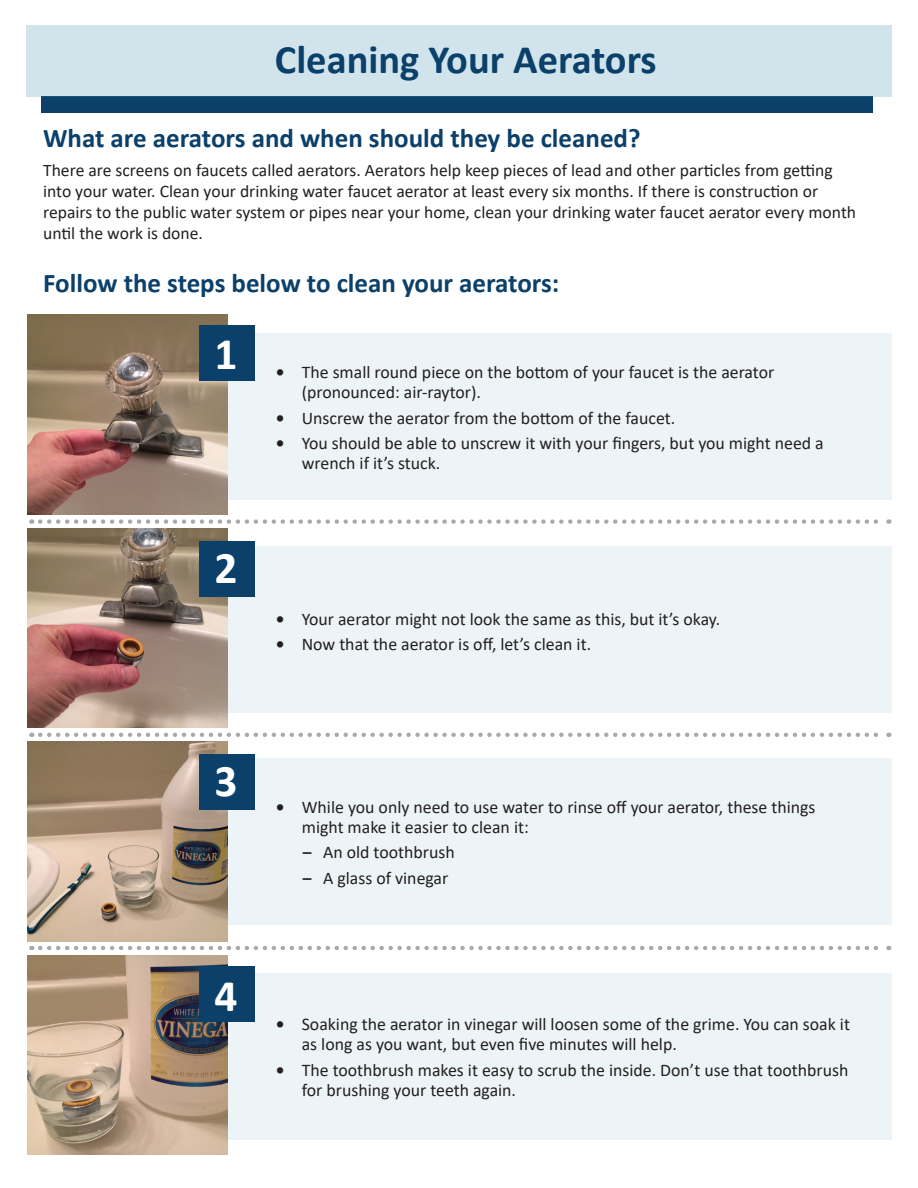
<style>
.page{position:relative;width:918px;height:1188px;background:#fff}
.page>*{position:absolute;margin:0;border:0;box-sizing:border-box;transform-origin:0 0}
.t1{font:700 45.45px "Calibri";color:#fff}
.t2{font:700 40.5px "Calibri";color:#0b406a}
.t3{font:700 27px "Calibri";color:#0b406a}
.t4{font:17.85px/20.2px "Calibri";color:#231f20}
.Paragraph_Style_3{font:17.7px/21px "Calibri";color:#231f20}
.s1{font-weight:700;font-size:17.7px}
</style>
<div class="page">
<div style="left:41px;top:96px;width:832px;height:16px;background:#0b406a"></div>
<div style="left:26px;top:25px;width:866px;height:71px;background:#d1e4eb"></div>
<div style="left:207px;top:333px;width:685px;height:167px;background:#ecf4f7"></div>
<div style="left:207px;top:546px;width:685px;height:166px;background:#ecf4f7"></div>
<div style="left:207px;top:758px;width:685px;height:167px;background:#ecf4f7"></div>
<div style="left:207px;top:973px;width:685px;height:167px;background:#ecf4f7"></div>
<img style="left:27px;top:315px;width:200px;height:199px">
<img style="left:27px;top:742px;width:200px;height:199px">
<img style="left:27px;top:528px;width:200px;height:200px">
<img style="left:27px;top:955px;width:200px;height:200px">
<div style="left:199px;top:326px;width:55px;height:55px;background:#0b406a"></div>
<div style="left:199px;top:542px;width:55px;height:55px;background:#0b406a"></div>
<div style="left:199px;top:754px;width:55px;height:55px;background:#0b406a"></div>
<div style="left:199px;top:966px;width:55px;height:55px;background:#0b406a"></div>
<svg style="left:40px;top:519px;width:849px;height:5px"></svg>
<svg style="left:40px;top:733px;width:849px;height:4px"></svg>
<svg style="left:40px;top:946px;width:849px;height:4px"></svg>
<p class="t2" style="left:275px;top:31px;width:383px">Cleaning Your Aerators</p>
<p class="t3" style="left:43px;top:119px;width:599px">What are aerators and when should they be cleaned?</p>
<p class="Paragraph_Style_3" style="left:43px;top:159px;width:815px">There are screens on faucets called aerators. Aerators help keep pieces of lead and other particles from getting into your water. Clean your drinking water faucet aerator at least every six months. If there is construction or repairs to the public water system or pipes near your home, clean your drinking water faucet aerator every month until the work is done.</p>
<p class="t3" style="left:43px;top:264px;width:518px">Follow the steps below to clean your aerators:</p>
<p class="t1" style="left:214px;top:321px;width:25px">1</p>
<p class="t1" style="left:214px;top:536px;width:25px">2</p>
<p class="t4" style="left:302px;top:361px;width:474px;text-indent:-26px"><span class="s1">•</span> The small round piece on the bottom of your faucet is the aerator (pronounced: air-raytor).</p>
<p class="t4" style="left:276px;top:407px;width:401px"><span class="s1">•</span> Unscrew the aerator from the bottom of the faucet.</p>
<p class="t4" style="left:302px;top:432px;width:524px;text-indent:-26px"><span class="s1">•</span> You should be able to unscrew it with your fingers, but you might need a wrench if it’s stuck.</p>
<p class="t4" style="left:276px;top:608px;width:446px"><span class="s1">•</span> Your aerator might not look the same as this, but it’s okay.</p>
<p class="t4" style="left:276px;top:634px;width:317px"><span class="s1">•</span> Now that the aerator is off, let’s clean it.</p>
<p class="t1" style="left:214px;top:749px;width:25px">3</p>
<p class="t1" style="left:214px;top:964px;width:25px">4</p>
<p class="t4" style="left:302px;top:796px;width:515px;text-indent:-26px"><span class="s1">•</span> While you only need to use water to rinse off your aerator, these things might make it easier to clean it:</p>
<p class="t4" style="left:303px;top:842px;width:153px"><span class="s1">–</span> An old toothbrush</p>
<p class="t4" style="left:303px;top:867px;width:147px"><span class="s1">–</span> A glass of vinegar</p>
<p class="t4" style="left:302px;top:1014px;width:550px;text-indent:-26px"><span class="s1">•</span> Soaking the aerator in vinegar will loosen some of the grime. You can soak it as long as you want, but even five minutes will help.</p>
<p class="t4" style="left:302px;top:1059px;width:548px;text-indent:-26px"><span class="s1">•</span> The toothbrush makes it easy to scrub the inside. Don’t use that toothbrush for brushing your teeth again.</p>
</div>
